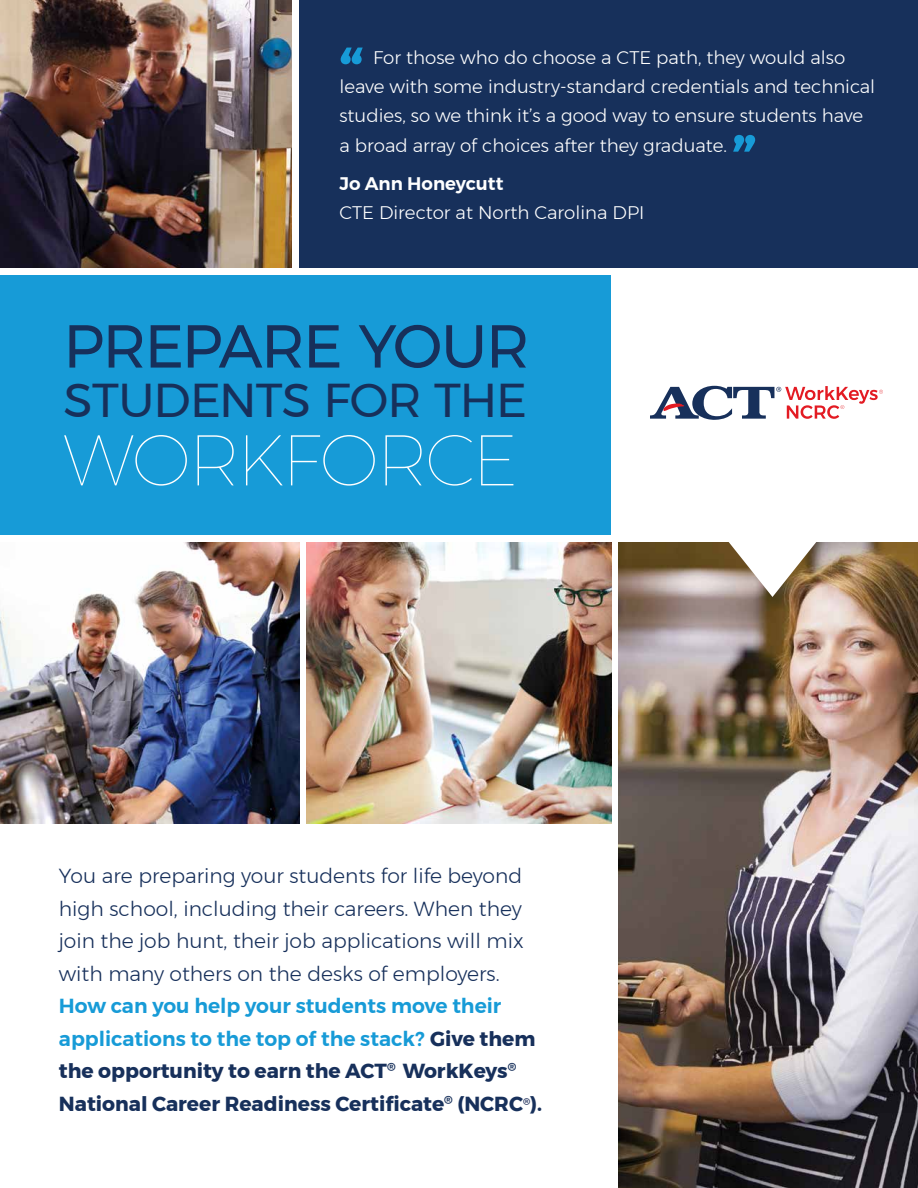
<style>
.page{position:relative;width:918px;height:1188px;background:#fff}
.page>*{position:absolute;margin:0;border:0;box-sizing:border-box;transform-origin:0 0}
.t1{font:100 71.7px "Montserrat";letter-spacing:-.035em;color:#fff}
.t2{font:60.45px "Montserrat";letter-spacing:-.03em;color:#17305b}
.t3{font:700 58.65px "Montserrat";color:#179bd7}
.t4{font:47.4px "Montserrat";letter-spacing:-.02em;color:#17305b}
.t5{font:300 20.25px/32.4px "Montserrat";color:#17305b;text-align:justify}
.t6{font:700 20.25px/32.4px "Montserrat";color:#17305b}
.t7{font:300 18.15px/29.1px "Montserrat";color:#fff}
.t8{font:600 18.15px "Montserrat";color:#fff}
.s1{font-weight:600;color:#179bd7}
</style>
<div class="page">
<img style="left:619px;top:543px;width:299px;height:645px">
<img style="left:0;top:0;width:292px;height:268px">
<div style="left:0;top:275px;width:611px;height:260px;background:#179bd7"></div>
<svg style="left:721px;top:542px;width:103px;height:55px"></svg>
<svg style="left:650px;top:386px;width:233px;height:34px"></svg>
<div style="left:299px;top:0;width:619px;height:268px;background:#17305b"></div>
<img style="left:0;top:542px;width:299px;height:282px">
<img style="left:306px;top:542px;width:306px;height:282px">
<h3 class="t3" style="left:339px;top:23px;width:27px">“</h3>
<p class="t7" style="left:339px;top:43px;width:537px;text-indent:34px">For those who do choose a CTE path, they would also leave with some industry-standard credentials and technical studies, so we think it’s a good way to ensure students have a broad array of choices after they graduate.</p>
<p class="t8" style="left:339px;top:169px;width:166px">Jo Ann Honeycutt</p>
<h3 class="t3" style="left:732px;top:111px;width:27px">”</h3>
<p class="t7" style="left:339px;top:198px;width:306px">CTE Director at North Carolina DPI</p>
<h2 class="t2" style="left:63px;top:300px;width:468px">PREPARE YOUR</h2>
<h3 class="t4" style="left:63px;top:364px;width:465px">STUDENTS FOR THE</h3>
<h1 class="t1" style="left:63px;top:408px;width:456px">WORKFORCE</h1>
<p class="t5" style="left:59px;top:860px;width:466px">You are preparing your students for life beyond high school, including their careers. When they join the job hunt, their job applications will mix with many others on the desks of employers.</p>
<p class="t6" style="left:59px;top:990px;width:485px"><span class="s1">How can you help your students move their applications to the top of the stack?</span> Give them the opportunity to earn the ACT<sup>®</sup> WorkKeys<sup>® </sup>National Career Readiness Certificate<sup>®</sup> (NCRC<sup>®</sup>).</p>
</div>
